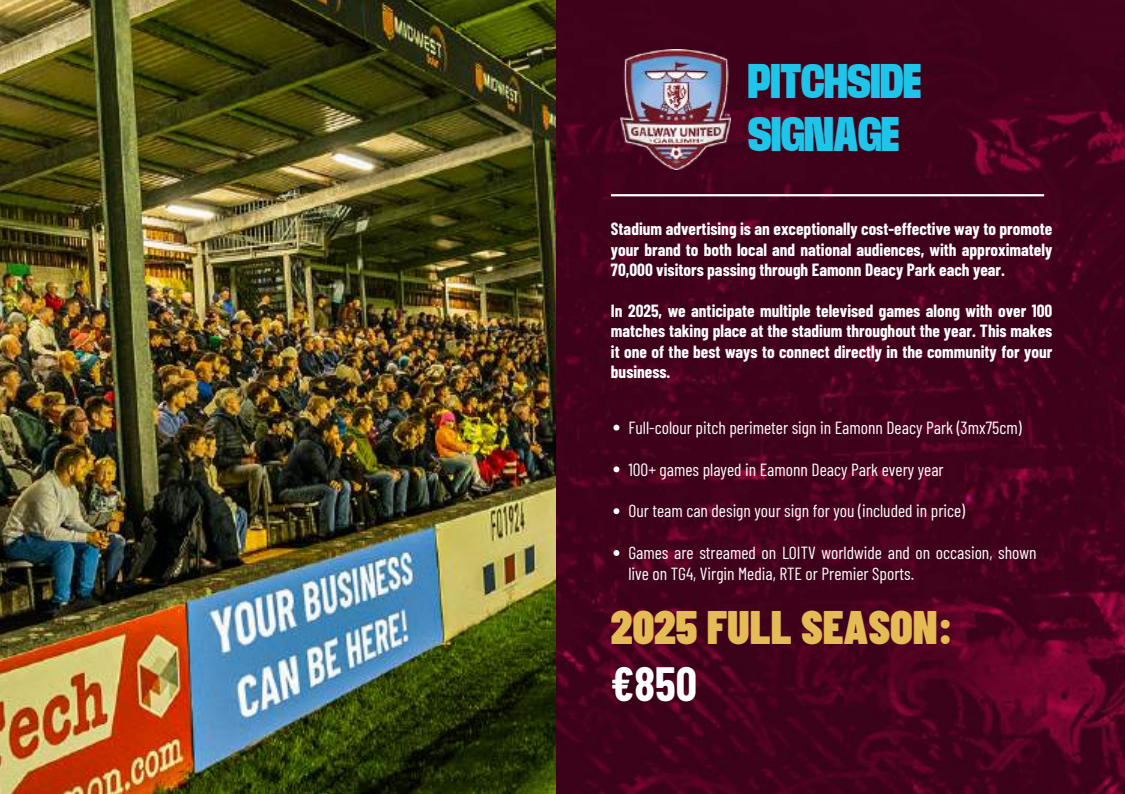
<style>
.page{position:relative;width:1125px;height:794px;background:#fff}
.page>*{position:absolute;margin:0;border:0;box-sizing:border-box;transform-origin:0 0}
.t1{font:900 46.95px "Barlow Condensed";color:#e5bb55}
.t2{font:700 46.95px "Barlow Condensed";color:#fff}
.t3{font:900 condensed 43.5px/52.2px "Base Neue Trial";color:#1ec5e9}
.t4{font:17.55px/20.9px "Barlow Condensed";color:#fff}
.t5{font:700 17.25px/20.4px "Barlow Condensed";color:#fff;text-align:justify}
</style>
<div class="page">
<img style="left:0;top:0;width:1125px;height:793px">
<img style="left:620px;top:49px;width:110px;height:121px">
<hr style="left:611px;top:194px;width:433px;height:2px;background:#fff">
<svg style="left:614px;top:424px;width:5px;height:6px"></svg>
<svg style="left:614px;top:466px;width:5px;height:6px"></svg>
<svg style="left:614px;top:508px;width:5px;height:6px"></svg>
<svg style="left:614px;top:549px;width:5px;height:6px"></svg>
<h2 class="t3" style="left:748px;top:57px;width:174px">PITCHSIDE<br>SIGNAGE</h2>
<p class="t5" style="left:611px;top:218px;width:443px">Stadium advertising is an exceptionally cost-effective way to promote your brand to both local and national audiences, with approximately 70,000 visitors passing through Eamonn Deacy Park each year.</p>
<p class="t5" style="left:611px;top:300px;width:443px">In 2025, we anticipate multiple televised games along with over 100 matches taking place at the stadium throughout the year. This makes it one of the best ways to connect directly in the community for your business.</p>
<p class="t4" style="left:628px;top:416px;width:395px">Full-colour pitch perimeter sign in Eamonn Deacy Park (3mx75cm)</p>
<p class="t4" style="left:628px;top:458px;width:317px">100+ games played in Eamonn Deacy Park every year</p>
<p class="t4" style="left:628px;top:499px;width:338px">Our team can design your sign for you (included in price)</p>
<p class="t4" style="left:628px;top:541px;width:410px">Games are streamed on LOITV worldwide and on occasion, shown live on TG4, Virgin Media, RTE or Premier Sports.</p>
<h1 class="t1" style="left:611px;top:597px;width:343px">2025 FULL SEASON:</h1>
<h1 class="t2" style="left:611px;top:653px;width:87px">€850</h1>
</div>
